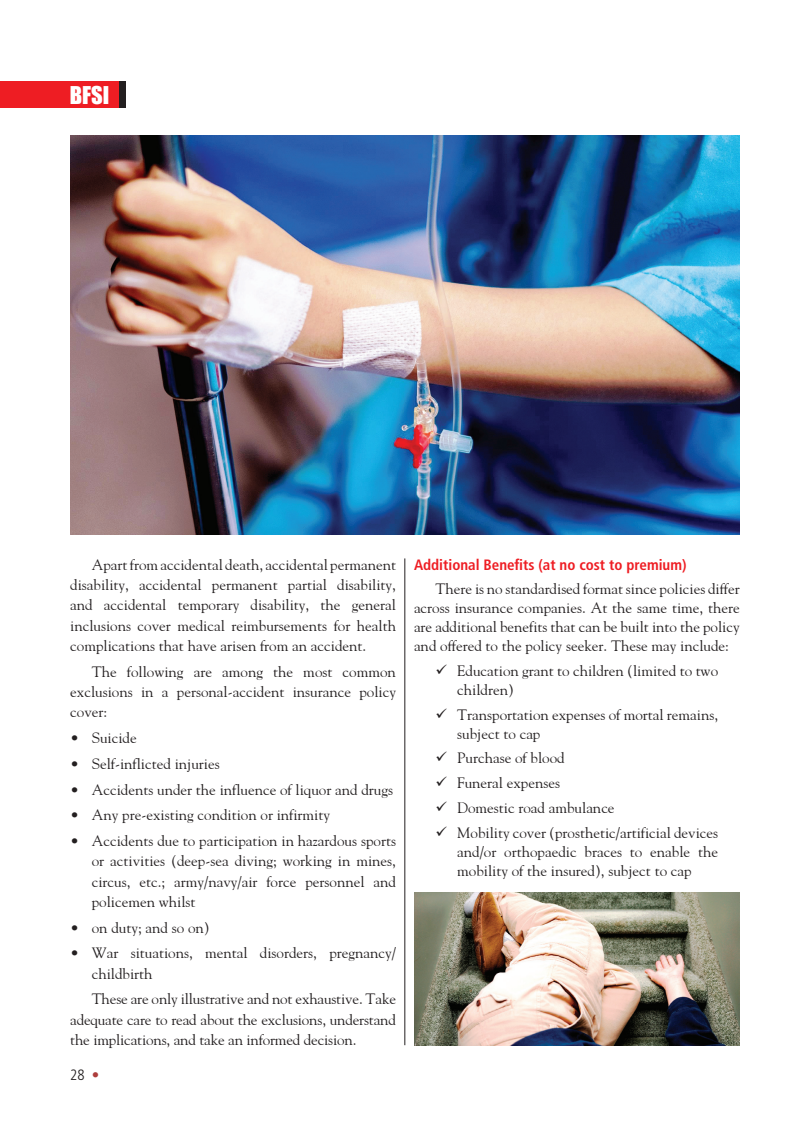
<style>
.page{position:relative;width:810px;height:1134px;background:#fff}
.page>*{position:absolute;margin:0;border:0;box-sizing:border-box;transform-origin:0 0}
.t1{font:22.5px "Impact";color:#fff}
.t2{font:15px/19px "Gaudiya";color:#231f20;text-align:justify}
.t3{font:700 condensed 15px "Frutiger";color:#ee1d23}
.t4{font:300 condensed 15px "Frutiger";color:#231f20}
.s1{color:#ad3d3c}
</style>
<div class="page">
<div style="left:0;top:81px;width:122px;height:27px;background:#ee1d23"></div>
<div style="left:119px;top:81px;width:7px;height:27px;background:#231f20"></div>
<hr style="left:404px;top:558px;width:1px;height:487px;background:#231f20">
<img style="left:70px;top:135px;width:670px;height:399px">
<img style="left:414px;top:892px;width:326px;height:153px">
<h1 class="t1" style="left:70px;top:78px;width:41px">BFSI</h1>
<p class="t2" style="left:70px;top:554px;width:327px;line-height:20.4px;text-indent:22px">Apart from accidental death, accidental permanent disability, accidental permanent partial disability, and accidental temporary disability, the general inclusions cover medical reimbursements for health complications that have arisen from an accident.</p>
<p class="t2" style="left:70px;top:661px;width:327px;line-height:20.2px;text-indent:22px">The following are among the most common exclusions in a personal-accident insurance policy cover:</p>
<p class="t2" style="left:70px;top:728px;width:68px">• Suicide</p>
<p class="t2" style="left:70px;top:754px;width:151px">• Self-inflicted injuries</p>
<p class="t2" style="left:70px;top:779px;width:324px">• Accidents under the influence of liquor and drugs</p>
<p class="t2" style="left:70px;top:805px;width:261px">• Any pre-existing condition or infirmity</p>
<p class="t2" style="left:92px;top:830px;width:306px;line-height:20.2px;text-indent:-22px">• Accidents due to participation in hazardous sports or activities (deep-sea diving; working in mines, circus, etc.; army/navy/air force personnel and policemen whilst</p>
<p class="t2" style="left:70px;top:918px;width:141px">• on duty; and so on)</p>
<p class="t2" style="left:92px;top:943px;width:306px;line-height:20.2px;text-indent:-22px">• War situations, mental disorders, pregnancy/ childbirth</p>
<p class="t2" style="left:70px;top:989px;width:327px;line-height:20.4px;text-indent:22px">These are only illustrative and not exhaustive. Take adequate care to read about the exclusions, understand the implications, and take an informed decision.</p>
<p class="t4" style="left:70px;top:1066px;width:31px">28 <span class="s1">•</span></p>
<p class="t3" style="left:414px;top:556px;width:274px">Additional Benefits (at no cost to premium)</p>
<p class="t2" style="left:414px;top:579px;width:327px;text-indent:22px">There is no standardised format since policies differ across insurance companies. At the same time, there are additional benefits that can be built into the policy and offered to the policy seeker. These may include:</p>
<p class="t2" style="left:457px;top:660px;width:262px;text-indent:-22px">✓ Education grant to children (limited to two children)</p>
<p class="t2" style="left:457px;top:704px;width:263px;text-indent:-22px">✓ Transportation expenses of mortal remains, subject to cap</p>
<p class="t2" style="left:436px;top:748px;width:131px">✓ Purchase of blood</p>
<p class="t2" style="left:436px;top:773px;width:126px">✓ Funeral expenses</p>
<p class="t2" style="left:436px;top:798px;width:181px">✓ Domestic road ambulance</p>
<p class="t2" style="left:457px;top:823px;width:262px;text-indent:-22px">✓ Mobility cover (prosthetic/artificial devices and/or orthopaedic braces to enable the mobility of the insured), subject to cap</p>
</div>
